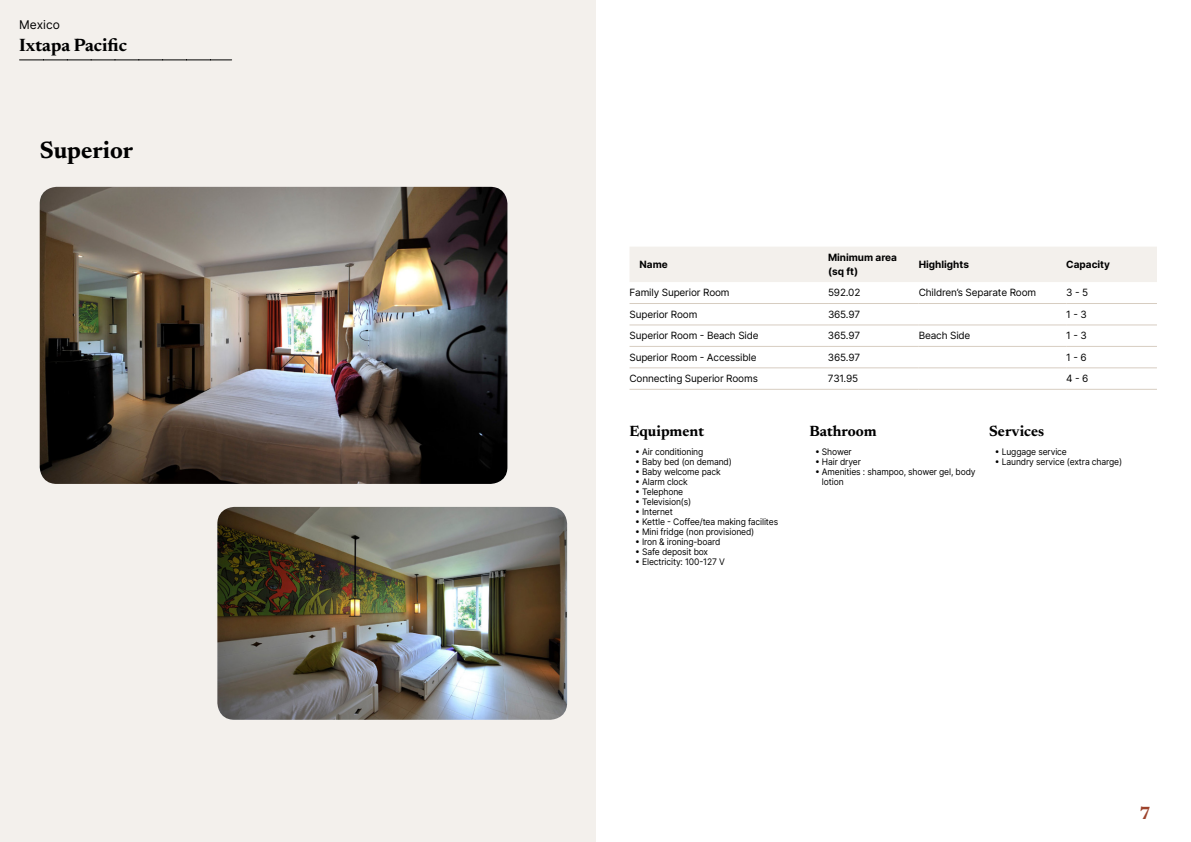
<style>
.page{position:relative;width:1191px;height:842px;background:#fff}
.page>*{position:absolute;margin:0;border:0;box-sizing:border-box;transform-origin:0 0}
.t1{font:700 24px "Newsreader 24 pt";color:#000}
.t2{font:700 18px "Newsreader 24 pt";color:#000}
.t3{font:700 18px "Newsreader 24 pt";color:#9d432c}
.t4{font:700 15px "Newsreader 24 pt";color:#000}
.t5{font:12px "Inter";color:#000}
.t6{font:10px "Inter";letter-spacing:-.015em;color:#000}
.t7{font:700 10px/14px "Inter";color:#000}
.t8{font:9px/10px "Inter";letter-spacing:-.015em;color:#000;scale:.95 1}
</style>
<div class="page">
<div style="left:0;top:0;width:595px;height:842px;background:#f3f0ec"></div>
<img style="left:40px;top:187px;width:467px;height:297px">
<img style="left:217px;top:507px;width:350px;height:213px">
<svg style="left:20px;top:60px;width:212px;height:1px"></svg>
<div style="left:630px;top:247px;width:527px;height:35px;background:#f3f0ec"></div>
<hr style="left:629px;top:303px;width:199px;height:1px;background:#d7cdc1">
<hr style="left:828px;top:303px;width:90px;height:1px;background:#d7cdc1">
<hr style="left:918px;top:303px;width:148px;height:1px;background:#d7cdc1">
<hr style="left:1066px;top:303px;width:91px;height:1px;background:#d7cdc1">
<hr style="left:629px;top:324px;width:199px;height:1px;background:#d7cdc1">
<hr style="left:828px;top:324px;width:90px;height:1px;background:#d7cdc1">
<hr style="left:918px;top:324px;width:148px;height:1px;background:#d7cdc1">
<hr style="left:1066px;top:324px;width:91px;height:1px;background:#d7cdc1">
<hr style="left:629px;top:346px;width:199px;height:1px;background:#d7cdc1">
<hr style="left:828px;top:346px;width:90px;height:1px;background:#d7cdc1">
<hr style="left:918px;top:346px;width:148px;height:1px;background:#d7cdc1">
<hr style="left:1066px;top:346px;width:91px;height:1px;background:#d7cdc1">
<hr style="left:629px;top:367px;width:199px;height:1px;background:#d7cdc1">
<hr style="left:828px;top:367px;width:90px;height:1px;background:#d7cdc1">
<hr style="left:918px;top:367px;width:148px;height:1px;background:#d7cdc1">
<hr style="left:1066px;top:367px;width:91px;height:1px;background:#d7cdc1">
<hr style="left:629px;top:389px;width:199px;height:1px;background:#d7cdc1">
<hr style="left:828px;top:389px;width:90px;height:1px;background:#d7cdc1">
<hr style="left:918px;top:389px;width:148px;height:1px;background:#d7cdc1">
<hr style="left:1066px;top:389px;width:91px;height:1px;background:#d7cdc1">
<h3 class="t5" style="left:19px;top:15px;width:42px">Mexico</h3>
<h2 class="t2" style="left:19px;top:32px;width:109px">Ixtapa Pacific</h2>
<h1 class="t1" style="left:40px;top:133px;width:95px">Superior</h1>
<p class="t7" style="left:639px;top:257px;width:30px">Name</p>
<p class="t7" style="left:828px;top:250px;width:70px">Minimum area (sq ft)</p>
<p class="t7" style="left:918px;top:257px;width:52px">Highlights</p>
<p class="t7" style="left:1066px;top:257px;width:45px">Capacity</p>
<p class="t6" style="left:629px;top:285px;width:102px">Family Superior Room</p>
<p class="t6" style="left:828px;top:285px;width:34px">592.02</p>
<p class="t6" style="left:918px;top:285px;width:119px">Children’s Separate Room</p>
<p class="t6" style="left:1066px;top:285px;width:24px">3 - 5</p>
<p class="t6" style="left:629px;top:307px;width:69px">Superior Room</p>
<p class="t6" style="left:828px;top:307px;width:34px">365.97</p>
<p class="t6" style="left:1066px;top:307px;width:22px">1 - 3</p>
<p class="t6" style="left:629px;top:328px;width:131px">Superior Room - Beach Side</p>
<p class="t6" style="left:828px;top:328px;width:34px">365.97</p>
<p class="t6" style="left:918px;top:328px;width:53px">Beach Side</p>
<p class="t6" style="left:1066px;top:328px;width:22px">1 - 3</p>
<p class="t6" style="left:629px;top:350px;width:129px">Superior Room - Accessible</p>
<p class="t6" style="left:828px;top:350px;width:34px">365.97</p>
<p class="t6" style="left:1066px;top:350px;width:22px">1 - 6</p>
<p class="t6" style="left:629px;top:371px;width:130px">Connecting Superior Rooms</p>
<p class="t6" style="left:828px;top:371px;width:32px">731.95</p>
<p class="t6" style="left:1066px;top:371px;width:24px">4 - 6</p>
<h3 class="t4" style="left:629px;top:420px;width:76px">Equipment</h3>
<p class="t8" style="left:635px;top:446px;width:73px">• Air conditioning</p>
<p class="t8" style="left:635px;top:456px;width:103px">• Baby bed (on demand)</p>
<p class="t8" style="left:635px;top:466px;width:92px">• Baby welcome pack</p>
<p class="t8" style="left:635px;top:476px;width:57px">• Alarm clock</p>
<p class="t8" style="left:635px;top:486px;width:52px">• Telephone</p>
<p class="t8" style="left:635px;top:496px;width:61px">• Television(s)</p>
<p class="t8" style="left:635px;top:506px;width:41px">• Internet</p>
<p class="t8" style="left:635px;top:516px;width:152px">• Kettle - Coffee/tea making facilites</p>
<p class="t8" style="left:635px;top:526px;width:127px">• Mini fridge (non provisioned)</p>
<p class="t8" style="left:635px;top:536px;width:91px">• Iron &amp; ironing-board</p>
<p class="t8" style="left:635px;top:546px;width:78px">• Safe deposit box</p>
<p class="t8" style="left:635px;top:556px;width:96px">• Electricity: 100-127 V</p>
<h3 class="t4" style="left:809px;top:420px;width:69px">Bathroom</h3>
<p class="t8" style="left:815px;top:446px;width:40px">• Shower</p>
<p class="t8" style="left:815px;top:456px;width:50px">• Hair dryer</p>
<p class="t8" style="left:822px;top:466px;width:163px;text-indent:-7px">• Amenities : shampoo, shower gel, body lotion</p>
<h3 class="t4" style="left:989px;top:420px;width:57px">Services</h3>
<p class="t8" style="left:994px;top:446px;width:77px">• Luggage service</p>
<p class="t8" style="left:994px;top:456px;width:136px">• Laundry service (extra charge)</p>
<h2 class="t3" style="left:1139px;top:800px;width:13px">7</h2>
</div>
